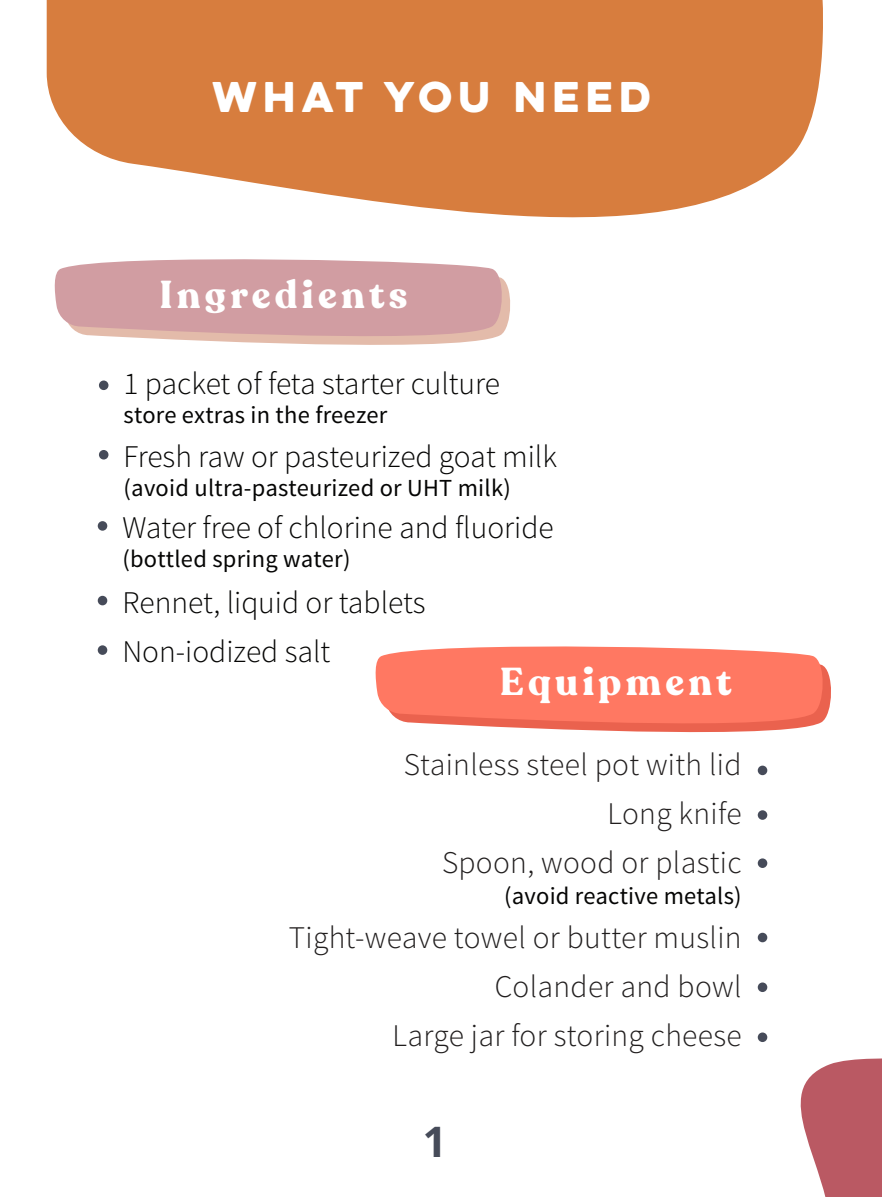
<style>
.page{position:relative;width:882px;height:1197px;background:#fff}
.page>*{position:absolute;margin:0;border:0;box-sizing:border-box;transform-origin:0 0}
.t1{font:700 42px "Open Sans";color:#464b59}
.t2{font:700 38.5px "Recoleta";letter-spacing:.11em;color:#fff}
.t3{font:38.5px "Eveleth Clean";letter-spacing:.17em;color:#fff}
.t4{font:300 31.5px/49.4px "Source Sans Pro";color:#050504}
.t5{font:300 31.5px/49px "Source Sans Pro";letter-spacing:.01em;color:#211e1e;text-align:right}
.t6{font:24.5px "Source Sans Pro";letter-spacing:.01em;color:#050504}
</style>
<div class="page">
<div style="left:99px;top:381px;width:9px;height:9px;background:#464b59;border-radius:50%"></div>
<div style="left:99px;top:450px;width:9px;height:10px;background:#464b59;border-radius:50%"></div>
<svg style="left:47px;top:0;width:776px;height:218px;background:#dc8e58"></svg>
<svg style="left:54px;top:259px;width:452px;height:86px;background:#d7a9ab"></svg>
<svg style="left:375px;top:646px;width:452px;height:87px;background:#fc8370"></svg>
<div style="left:758px;top:933px;width:9px;height:9px;background:#464b59;border-radius:50%"></div>
<div style="left:758px;top:1033px;width:9px;height:9px;background:#464b59;border-radius:50%"></div>
<div style="left:758px;top:766px;width:9px;height:9px;background:#464b59;border-radius:50%"></div>
<div style="left:758px;top:810px;width:9px;height:10px;background:#464b59;border-radius:50%"></div>
<svg style="left:800px;top:1058px;width:82px;height:139px;background:#c4727b"></svg>
<div style="left:98px;top:521px;width:9px;height:10px;background:#464b59;border-radius:50%"></div>
<div style="left:758px;top:982px;width:9px;height:10px;background:#464b59;border-radius:50%"></div>
<div style="left:98px;top:596px;width:9px;height:9px;background:#464b59;border-radius:50%"></div>
<div style="left:98px;top:645px;width:9px;height:10px;background:#464b59;border-radius:50%"></div>
<div style="left:758px;top:858px;width:9px;height:10px;background:#464b59;border-radius:50%"></div>
<p class="t3" style="left:212px;top:67px;width:440px">WHAT YOU NEED</p>
<p class="t2" style="left:160px;top:270px;width:249px">Ingredients</p>
<p class="t4" style="left:124px;top:359px;width:378px">1 packet of feta starter culture</p>
<p class="t6" style="left:124px;top:399px;width:265px">store extras in the freezer</p>
<p class="t4" style="left:124px;top:432px;width:435px">Fresh raw or pasteurized goat milk</p>
<p class="t6" style="left:124px;top:473px;width:389px">(avoid ultra-pasteurized or UHT milk)</p>
<p class="t4" style="left:122px;top:503px;width:433px">Water free of chlorine and fluoride</p>
<p class="t6" style="left:122px;top:544px;width:230px">(bottled spring water)</p>
<p class="t4" style="left:122px;top:578px;width:305px">Rennet, liquid or tablets<br>Non-iodized salt</p>
<p class="t2" style="left:500px;top:658px;width:233px">Equipment</p>
<p class="t5" style="left:404px;top:740px;width:339px">Stainless steel pot with lid<br>Long knife<br>Spoon, wood or plastic</p>
<p class="t6" style="left:504px;top:880px;width:239px">(avoid reactive metals)</p>
<p class="t5" style="left:289px;top:913px;width:454px">Tight-weave towel or butter muslin<br>Colander and bowl<br>Large jar for storing cheese</p>
<h1 class="t1" style="left:423px;top:1112px;width:25px">1</h1>
</div>
